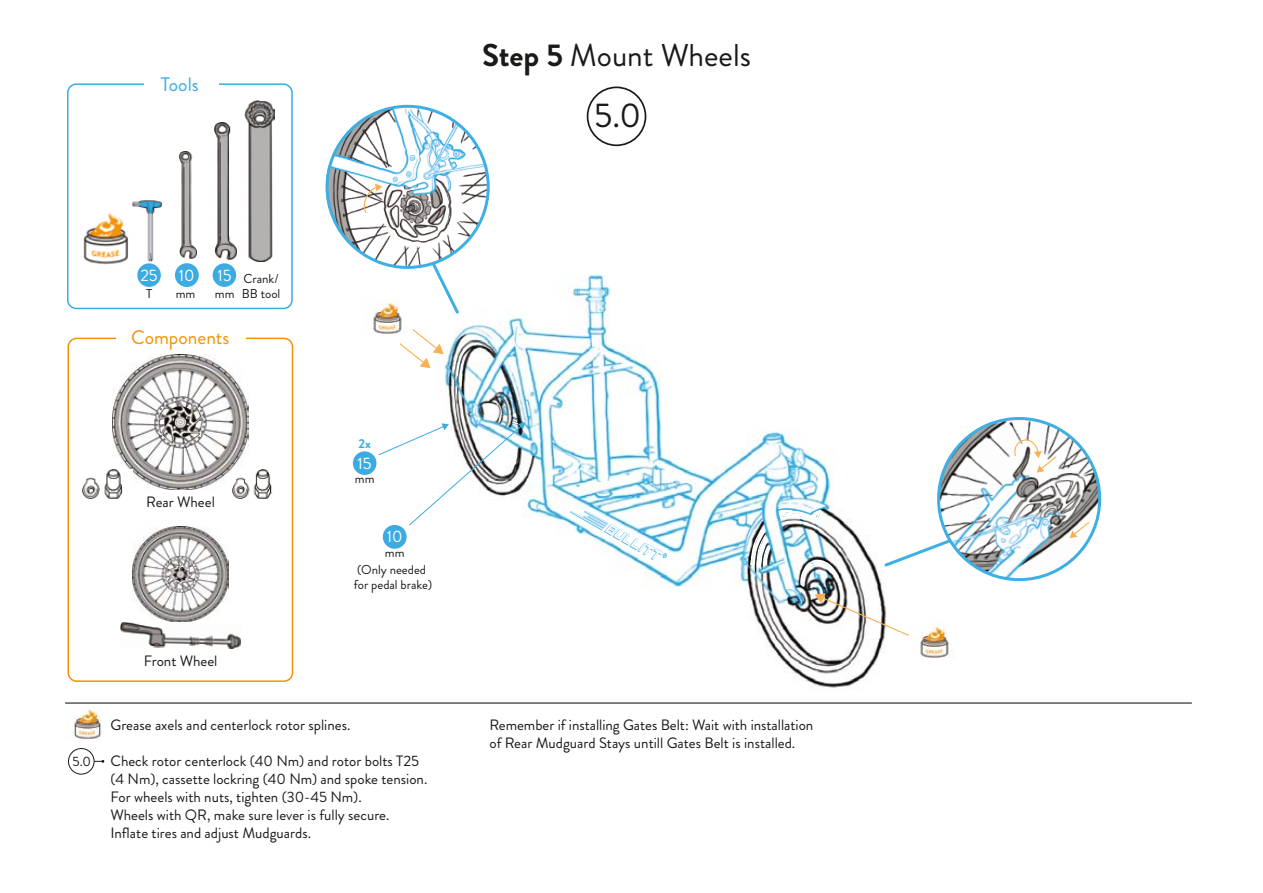
<style>
.page{position:relative;width:1263px;height:893px;background:#fff}
.page>*{position:absolute;margin:0;border:0;box-sizing:border-box;transform-origin:0 0}
.t1{font:34.35px "Brandon Grotesque";color:#1a1a18}
.t2{font:31.5px "Brandon Grotesque";color:#1a1a18}
.t3{font:19.5px "Brandon Grotesque";color:#f29300}
.t4{font:19.5px "Brandon Grotesque";color:#3babe1}
.t5{font:16.5px "Brandon Grotesque";color:#fff}
.t6{font:15px/18px "Brandon Grotesque";color:#1a1a18}
.t7{font:13.5px "Brandon Grotesque";color:#1a1a18}
.t8{font:12.9px/15.5px "Brandon Grotesque";color:#1a1a18}
.t9{font:700 12.9px "Brandon Grotesque";color:#3babe1}
.s1{font-weight:700}
</style>
<div class="page">
<img style="left:83px;top:213px;width:59px;height:55px">
<img style="left:227px;top:100px;width:47px;height:162px">
<div style="left:197px;top:84px;width:43px;height:43px;background:#fff;border-radius:50%"></div>
<img style="left:113px;top:354px;width:135px;height:136px">
<img style="left:133px;top:526px;width:95px;height:96px">
<img style="left:232px;top:469px;width:40px;height:29px">
<img style="left:83px;top:469px;width:49px;height:29px">
<img style="left:120px;top:622px;width:121px;height:27px">
<img style="left:215px;top:123px;width:21px;height:136px">
<div style="left:213px;top:263px;width:23px;height:24px;background:#3babe1;border-radius:50%"></div>
<div style="left:353px;top:451px;width:23px;height:24px;background:#3babe1;border-radius:50%"></div>
<img style="left:131px;top:200px;width:30px;height:61px">
<div style="left:137px;top:263px;width:24px;height:24px;background:#3babe1;border-radius:50%"></div>
<img style="left:179px;top:152px;width:17px;height:107px">
<div style="left:175px;top:263px;width:24px;height:24px;background:#3babe1;border-radius:50%"></div>
<div style="left:383px;top:525px;width:24px;height:24px;background:#3babe1;border-radius:50%"></div>
<img style="left:464px;top:274px;width:421px;height:414px">
<svg style="left:853px;top:443px;width:10px;height:7px"></svg>
<svg style="left:570px;top:511px;width:97px;height:49px"></svg>
<hr style="left:65px;top:703px;width:1127px;height:1px;background:#020204">
<img style="left:67px;top:706px;width:35px;height:34px">
<div style="left:67px;top:338px;width:226px;height:344px;border:2px solid #f29300;border-radius:9px"></div>
<div style="left:117px;top:322px;width:129px;height:32px;background:#fff"></div>
<div style="left:67px;top:83px;width:226px;height:226px;border:2px solid #3babe1;border-radius:9px"></div>
<div style="left:144px;top:67px;width:74px;height:33px;background:#fff"></div>
<svg style="left:587px;top:87px;width:59px;height:59px"></svg>
<img style="left:920px;top:637px;width:29px;height:21px">
<img style="left:373px;top:299px;width:29px;height:34px">
<svg style="left:378px;top:328px;width:147px;height:198px"></svg>
<img style="left:326px;top:106px;width:161px;height:161px;border-radius:81px">
<div style="left:326px;top:105px;width:164px;height:164px;border:3px solid #3eafe4;border-radius:50%"></div>
<img style="left:938px;top:418px;width:162px;height:162px;border-radius:81px">
<img style="left:751px;top:502px;width:202px;height:135px">
<div style="left:937px;top:417px;width:164px;height:164px;border:3px solid #3eafe4;border-radius:50%"></div>
<svg style="left:429px;top:259px;width:30px;height:55px"></svg>
<div style="left:68px;top:748px;width:26px;height:26px;border:1px solid #1a1a18;border-radius:50%"></div>
<svg style="left:94px;top:760px;width:10px;height:3px"></svg>
<svg style="left:1069px;top:521px;width:21px;height:17px"></svg>
<svg style="left:1014px;top:439px;width:43px;height:34px"></svg>
<svg style="left:364px;top:184px;width:18px;height:30px"></svg>
<h3 class="t4" style="left:161px;top:71px;width:39px">Tools</h3>
<h2 class="t2" style="left:482px;top:33px;width:270px"><span class="s1">Step 5</span> Mount Wheels</h2>
<h1 class="t1" style="left:594px;top:92px;width:49px">5.0</h1>
<p class="t5" style="left:140px;top:264px;width:19px">25</p>
<p class="t8" style="left:146px;top:286px;width:8px">T</p>
<p class="t5" style="left:179px;top:264px;width:17px">10</p>
<p class="t8" style="left:176px;top:286px;width:21px">mm</p>
<p class="t5" style="left:217px;top:264px;width:16px">15</p>
<p class="t8" style="left:215px;top:286px;width:21px">mm</p>
<p class="t8" style="left:242px;top:271px;width:40px">Crank/<br>BB tool</p>
<h3 class="t3" style="left:131px;top:324px;width:100px">Components</h3>
<p class="t6" style="left:146px;top:493px;width:70px">Rear Wheel</p>
<p class="t9" style="left:358px;top:435px;width:14px">2x</p>
<p class="t5" style="left:358px;top:452px;width:16px">15</p>
<p class="t8" style="left:355px;top:471px;width:21px">mm</p>
<p class="t5" style="left:387px;top:525px;width:17px">10</p>
<p class="t8" style="left:385px;top:545px;width:21px">mm</p>
<p class="t8" style="left:354px;top:562px;width:80px">(Only needed for pedal brake)</p>
<p class="t6" style="left:144px;top:652px;width:75px">Front Wheel</p>
<p class="t7" style="left:72px;top:752px;width:20px">5.0</p>
<p class="t6" style="left:111px;top:716px;width:241px">Grease axels and centerlock rotor splines.</p>
<p class="t6" style="left:111px;top:752px;width:318px">Check rotor centerlock (40 Nm) and rotor bolts T25 (4 Nm), cassette lockring (40 Nm) and spoke tension.<br>For wheels with nuts, tighten (30-45 Nm).<br>Wheels with QR, make sure lever is fully secure.<br>Inflate tires and adjust Mudguards.</p>
<p class="t6" style="left:489px;top:716px;width:325px">Remember if installing Gates Belt: Wait with installation of Rear Mudguard Stays untill Gates Belt is installed.</p>
</div>
